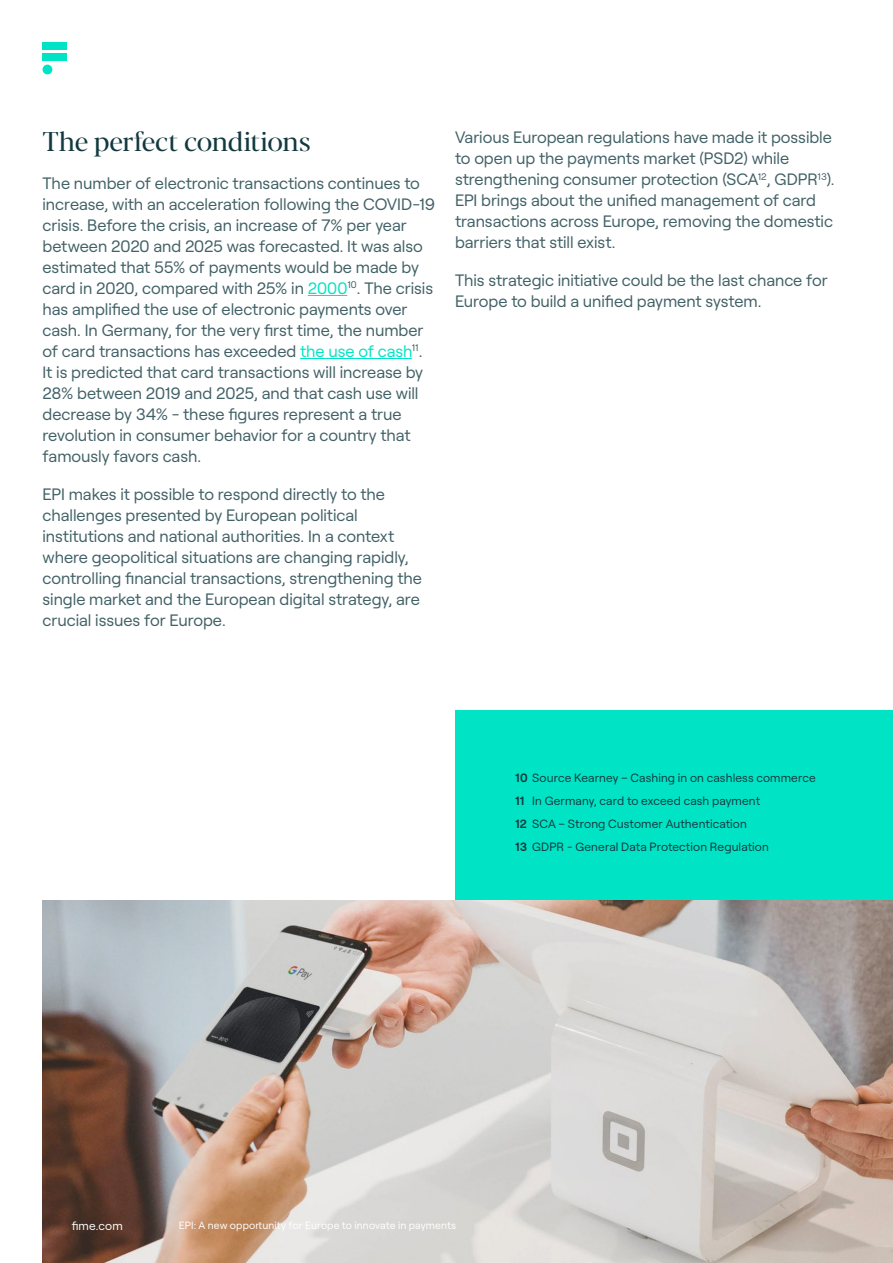
<style>
.page{position:relative;width:893px;height:1263px;background:#fff}
.page>*{position:absolute;margin:0;border:0;box-sizing:border-box;transform-origin:0 0}
.Bodycopy__4mm_spacin{font:27px "Blacker Pro Dis";letter-spacing:-.015em;color:#123940}
.Bodycopy__4mm_spacin-2{font:16.5px/21px "Roobert";letter-spacing:-.005em;color:#416166}
.Bodycopy__4mm_spacin-3{font:12px "Roobert";letter-spacing:.01em;color:#123940}
.t1{font:12px "Roobert";color:#fff}
.t2{font:10.5px "Roobert";letter-spacing:.015em;color:#fff}
.s1{color:#00e4c5}
.s2{font-weight:600}
</style>
<div class="page">
<div style="left:43px;top:54px;width:24px;height:7px;background:#00e4c5"></div>
<div style="left:43px;top:43px;width:24px;height:7px;background:#00e4c5"></div>
<div style="left:43px;top:65px;width:9px;height:9px;background:#00e4c5;border-radius:50%"></div>
<hr style="left:308px;top:295px;width:39px;height:1px;background:#00e4c5">
<hr style="left:300px;top:358px;width:112px;height:1px;background:#00e4c5">
<img style="left:43px;top:900px;width:850px;height:363px">
<div style="left:455px;top:710px;width:438px;height:189px;background:#00e4c5"></div>
<p class="Bodycopy__4mm_spacin" style="left:43px;top:124px;width:269px">The perfect conditions</p>
<p class="Bodycopy__4mm_spacin-2" style="left:43px;top:171px;width:394px">The number of electronic transactions continues to increase, with an acceleration following the COVID-19 crisis. Before the crisis, an increase of 7% per year between 2020 and 2025 was forecasted. It was also estimated that 55% of payments would be made by card in 2020, compared with 25% in <span class="s1">2000</span><sup>10</sup>. The crisis has amplified the use of electronic payments over cash. In Germany, for the very first time, the number of card transactions has exceeded <span class="s1">the use of cash</span><sup>11</sup>.<br>It is predicted that card transactions will increase by 28% between 2019 and 2025, and that cash use will decrease by 34% - these figures represent a true revolution in consumer behavior for a country that famously favors cash.</p>
<p class="Bodycopy__4mm_spacin-2" style="left:43px;top:482px;width:381px">EPI makes it possible to respond directly to the challenges presented by European political institutions and national authorities. In a context where geopolitical situations are changing rapidly, controlling financial transactions, strengthening the single market and the European digital strategy, are crucial issues for Europe.</p>
<p class="Bodycopy__4mm_spacin-2" style="left:455px;top:126px;width:381px">Various European regulations have made it possible to open up the payments market (PSD2) while strengthening consumer protection (SCA<sup>12</sup>, GDPR<sup>13</sup>).<br>EPI brings about the unified management of card transactions across Europe, removing the domestic barriers that still exist.</p>
<p class="Bodycopy__4mm_spacin-2" style="left:455px;top:269px;width:374px">This strategic initiative could be the last chance for<br>Europe to build a unified payment system.</p>
<p class="Bodycopy__4mm_spacin-3" style="left:515px;top:769px;width:302px"><span class="s2">10</span> Source Kearney – Cashing in on cashless commerce</p>
<p class="Bodycopy__4mm_spacin-3" style="left:515px;top:792px;width:246px"><span class="s2">11</span> In Germany, card to exceed cash payment</p>
<p class="Bodycopy__4mm_spacin-3" style="left:515px;top:815px;width:233px"><span class="s2">12</span> SCA – Strong Customer Authentication</p>
<p class="Bodycopy__4mm_spacin-3" style="left:515px;top:838px;width:255px"><span class="s2">13</span> GDPR - General Data Protection Regulation</p>
<p class="t1" style="left:72px;top:1217px;width:53px">fime.com</p>
<p class="t2" style="left:179px;top:1217px;width:279px">EPI: A new opportunity for Europe to innovate in payments</p>
</div>
